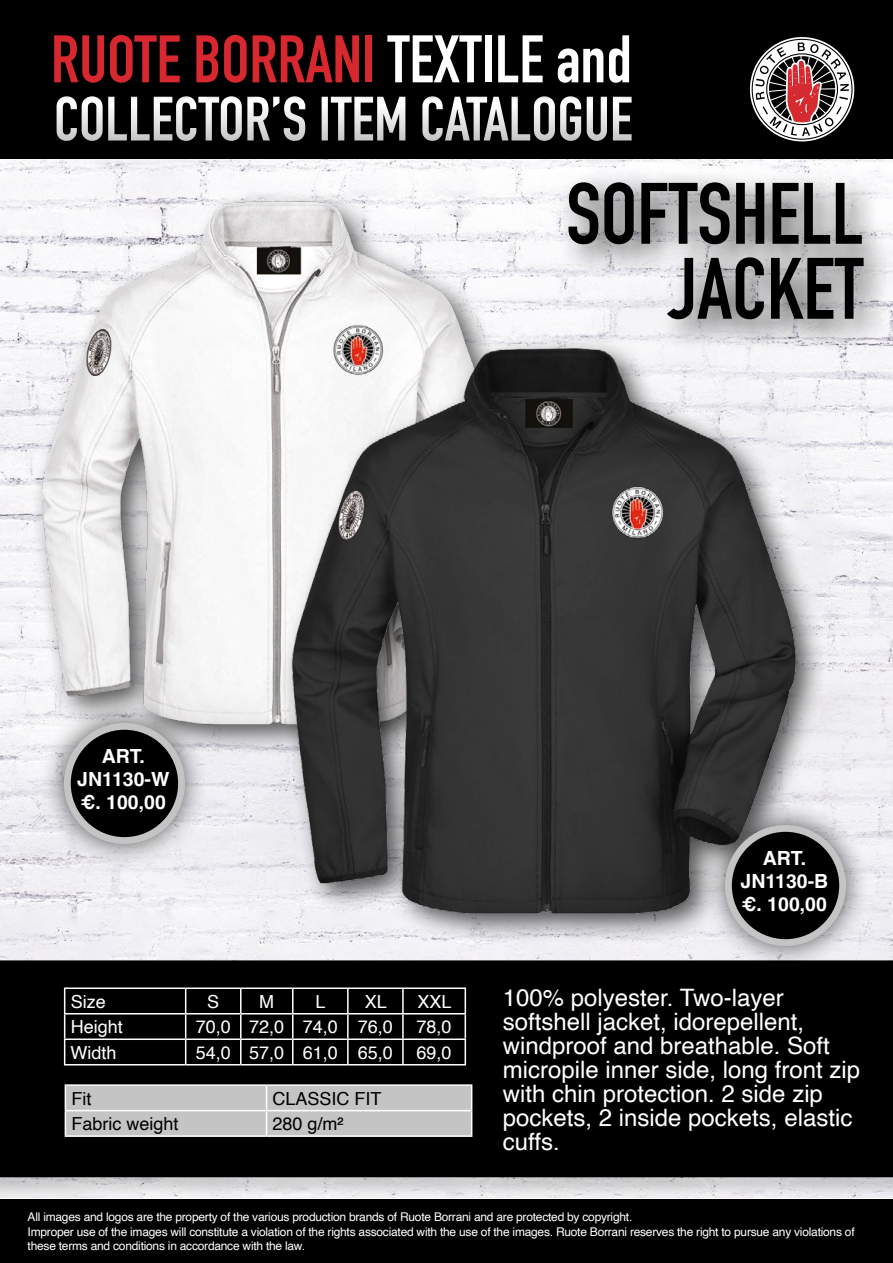
<style>
.page{position:relative;width:893px;height:1263px;background:#fff}
.page>*{position:absolute;margin:0;border:0;box-sizing:border-box;transform-origin:0 0}
.t1{font:700 85.5px/75px "DIN Condensed";color:#000;text-align:right}
.t2{font:700 66px "DIN Condensed";color:#d8282f}
.t3{font:700 61.5px "DIN Condensed";color:#fff}
.t4{font:24px/24px "Helvetica";color:#fff}
.t5{font:700 19.5px/23.4px "Helvetica";color:#fff;text-align:center}
.t6{font:18px "Helvetica";color:#fff}
.t7{font:18px "Helvetica";color:#000}
.t8{font:12px/14.4px "Helvetica";letter-spacing:-.02em;color:#fff}
.s1{color:#fff}
</style>
<div class="page">
<div style="left:0;top:0;width:708px;height:159px;background:#000"></div>
<div style="left:0;top:1199px;width:893px;height:64px;background:#000"></div>
<img style="left:0;top:159px;width:893px;height:1038px">
<div style="left:0;top:962px;width:893px;height:234px;background:#000;opacity:.15"></div>
<div style="left:0;top:960px;width:893px;height:217px;background:#000"></div>
<img style="left:0;top:182px;width:553px;height:566px">
<div style="left:280px;top:336px;width:547px;height:609px;background:#000;opacity:.66"></div>
<img style="left:242px;top:327px;width:579px;height:606px">
<svg style="left:708px;top:0;width:185px;height:169px"></svg>
<div style="left:58px;top:98px;width:592px;height:61px;background:#000"></div>
<div style="left:57px;top:38px;width:591px;height:64px;background:#000"></div>
<div style="left:557px;top:169px;width:336px;height:184px;background:#000;opacity:.66"></div>
<hr style="left:64px;top:987px;width:122px;height:2px;background:#fff">
<hr style="left:186px;top:987px;width:55px;height:2px;background:#fff">
<hr style="left:241px;top:987px;width:52px;height:2px;background:#fff">
<hr style="left:240px;top:989px;width:2px;height:24px;background:#fff">
<hr style="left:293px;top:987px;width:55px;height:2px;background:#fff">
<hr style="left:348px;top:987px;width:55px;height:2px;background:#fff">
<hr style="left:347px;top:989px;width:2px;height:24px;background:#fff">
<hr style="left:403px;top:987px;width:63px;height:2px;background:#fff">
<hr style="left:402px;top:989px;width:2px;height:24px;background:#fff">
<hr style="left:64px;top:1013px;width:122px;height:1px;background:#fff">
<hr style="left:186px;top:1013px;width:55px;height:1px;background:#fff">
<hr style="left:241px;top:1013px;width:52px;height:1px;background:#fff">
<hr style="left:240px;top:1014px;width:2px;height:24px;background:#fff">
<hr style="left:293px;top:1013px;width:55px;height:1px;background:#fff">
<hr style="left:348px;top:1013px;width:55px;height:1px;background:#fff">
<hr style="left:347px;top:1014px;width:2px;height:24px;background:#fff">
<hr style="left:403px;top:1013px;width:63px;height:1px;background:#fff">
<hr style="left:402px;top:1014px;width:2px;height:24px;background:#fff">
<hr style="left:64px;top:1038px;width:122px;height:2px;background:#fff">
<svg style="left:64px;top:989px;width:1px;height:75px"></svg>
<hr style="left:186px;top:1038px;width:55px;height:2px;background:#fff">
<svg style="left:185px;top:989px;width:1px;height:75px"></svg>
<hr style="left:241px;top:1038px;width:52px;height:2px;background:#fff">
<hr style="left:240px;top:1040px;width:2px;height:24px;background:#fff">
<hr style="left:293px;top:1038px;width:55px;height:2px;background:#fff">
<svg style="left:292px;top:989px;width:1px;height:75px"></svg>
<hr style="left:348px;top:1038px;width:55px;height:2px;background:#fff">
<hr style="left:347px;top:1040px;width:2px;height:24px;background:#fff">
<hr style="left:403px;top:1038px;width:63px;height:2px;background:#fff">
<hr style="left:402px;top:1040px;width:2px;height:24px;background:#fff">
<svg style="left:465px;top:989px;width:1px;height:75px"></svg>
<hr style="left:64px;top:1064px;width:122px;height:1px;background:#fff">
<hr style="left:186px;top:1064px;width:55px;height:1px;background:#fff">
<hr style="left:241px;top:1064px;width:52px;height:1px;background:#fff">
<hr style="left:293px;top:1064px;width:55px;height:1px;background:#fff">
<hr style="left:348px;top:1064px;width:55px;height:1px;background:#fff">
<hr style="left:403px;top:1064px;width:63px;height:1px;background:#fff">
<hr style="left:65px;top:1084px;width:202px;height:2px;background:#fff">
<hr style="left:267px;top:1084px;width:205px;height:2px;background:#fff">
<svg style="left:65px;top:1085px;width:407px;height:50px"></svg>
<hr style="left:65px;top:1135px;width:202px;height:2px;background:#fff">
<hr style="left:267px;top:1135px;width:205px;height:2px;background:#fff">
<div style="left:39px;top:698px;width:170px;height:170px;background:#000;opacity:.66"></div>
<div style="left:67px;top:726px;width:115px;height:114px;background:#000;border-radius:50%"></div>
<div style="left:64px;top:723px;width:121px;height:121px;border:7px solid #c4c4c4;border-radius:50%"></div>
<div style="left:700px;top:800px;width:170px;height:170px;background:#000;opacity:.66"></div>
<div style="left:728px;top:828px;width:115px;height:114px;background:#000;border-radius:50%"></div>
<div style="left:725px;top:825px;width:121px;height:121px;border:7px solid #c4c4c4;border-radius:50%"></div>
<h2 class="t2" style="left:51px;top:15px;width:582px">RUOTE BORRANI <span class="s1">TEXTILE and</span></h2>
<h3 class="t3" style="left:54px;top:78px;width:580px">COLLECTOR’S ITEM CATALOGUE</h3>
<h1 class="t1" style="left:566px;top:176px;width:299px">SOFTSHELL<br>JACKET</h1>
<h3 class="t5" style="left:77px;top:746px;width:94px">ART.<br>JN1130-W €. 100,00</h3>
<h3 class="t6" style="left:71px;top:987px;width:37px">Size</h3>
<h3 class="t6" style="left:207px;top:987px;width:14px">S</h3>
<h3 class="t6" style="left:259px;top:987px;width:16px">M</h3>
<h3 class="t6" style="left:316px;top:987px;width:12px">L</h3>
<h3 class="t6" style="left:365px;top:987px;width:24px">XL</h3>
<h3 class="t6" style="left:417px;top:987px;width:36px">XXL</h3>
<h3 class="t6" style="left:71px;top:1013px;width:54px">Height</h3>
<h3 class="t6" style="left:196px;top:1013px;width:199px">70,0 72,0 74,0 76,0</h3>
<h3 class="t6" style="left:417px;top:1013px;width:37px">78,0</h3>
<h3 class="t6" style="left:71px;top:1038px;width:48px">Width</h3>
<h3 class="t6" style="left:196px;top:1038px;width:199px">54,0 57,0 61,0 65,0</h3>
<h3 class="t6" style="left:417px;top:1038px;width:37px">69,0</h3>
<h3 class="t7" style="left:71px;top:1084px;width:21px">Fit</h3>
<h3 class="t7" style="left:273px;top:1084px;width:111px">CLASSIC FIT</h3>
<h3 class="t7" style="left:71px;top:1110px;width:109px">Fabric weight</h3>
<h3 class="t7" style="left:273px;top:1110px;width:73px">280 g/m²</h3>
<h3 class="t5" style="left:740px;top:848px;width:89px">ART.<br>JN1130-B €. 100,00</h3>
<h3 class="t4" style="left:503px;top:986px;width:359px">100% polyester. Two-layer softshell jacket, idorepellent, windproof and breathable. Soft micropile inner side, long front zip with chin protection. 2 side zip pockets, 2 inside pockets, elastic cuffs.</h3>
<p class="t8" style="left:28px;top:1210px;width:828px">All images and logos are the property of the various production brands of Ruote Borrani and are protected by copyright.<br>Improper use of the images will constitute a violation of the rights associated with the use of the images. Ruote Borrani reserves the right to pursue any violations of these terms and conditions in accordance with the law.</p>
</div>
